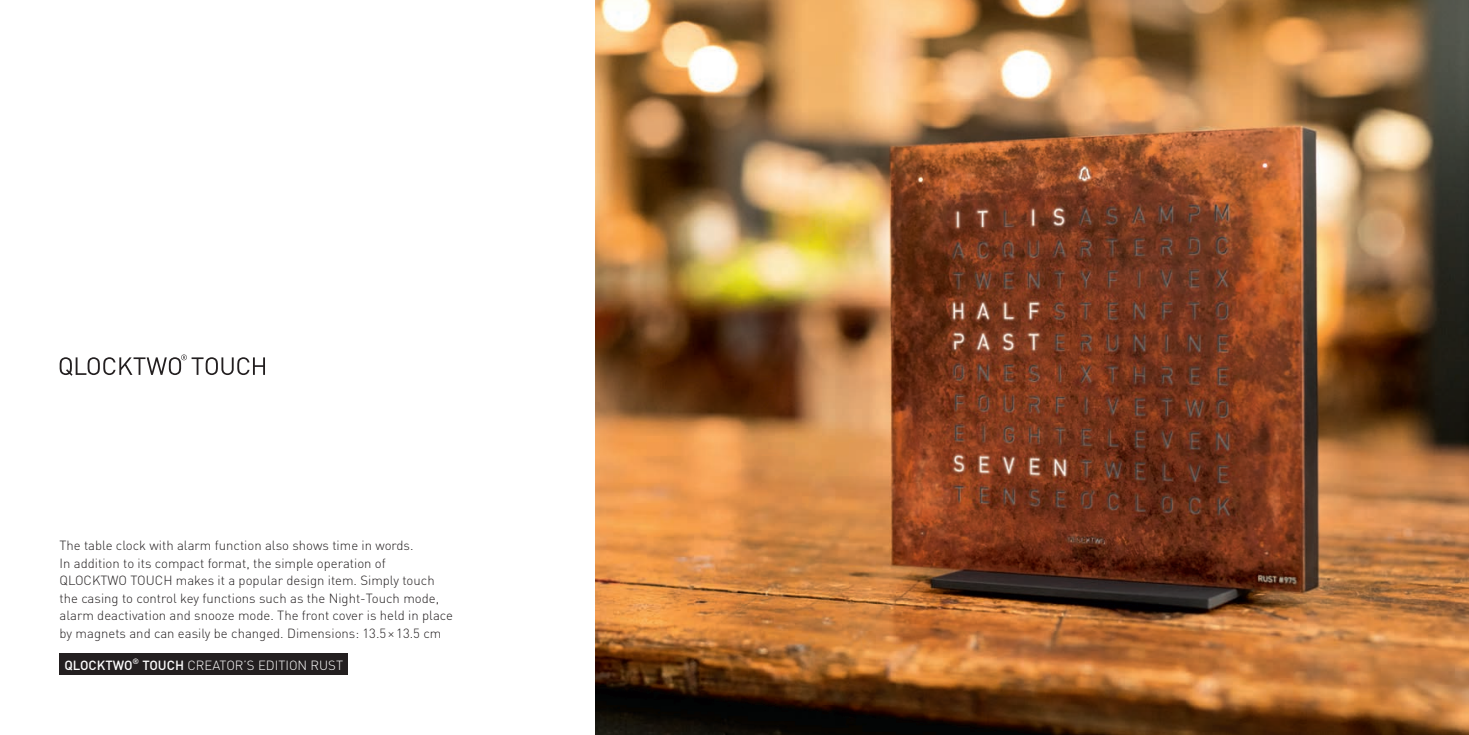
<style>
.page{position:relative;width:1469px;height:735px;background:#fff}
.page>*{position:absolute;margin:0;border:0;box-sizing:border-box;transform-origin:0 0}
.t1{font:300 13.12px/17.5px "FFDIN";color:#231f20}
.t2{font:300 13.12px "FFDIN";color:#fff}
.t3{font:500 13.12px "FFDIN";color:#fff}
.t4{font:500 7.7px "FFDIN";color:#fff}
.s1{font-weight:500}
</style>
<div class="page">
<img style="left:595px;top:0;width:873px;height:734px">
<svg style="left:60px;top:354px;width:205px;height:21px"></svg>
<div style="left:60px;top:653px;width:288px;height:22px;background:#231f20"></div>
<p class="t1" style="left:60px;top:536px;width:395px">The table clock with alarm function also shows time in words.<br>In addition to its compact format, the simple operation of QLOCKTWO TOUCH makes it a popular design item. Simply touch the casing to control key functions such as the Night-Touch mode, alarm deactivation and snooze mode. The front cover is held in place by magnets and can easily be changed. Dimensions: 13.5 × 13.5 cm</p>
<p class="t3" style="left:64px;top:656px;width:70px">QLOCKTWO</p>
<p class="t4" style="left:133px;top:655px;width:8px">®</p>
<p class="t2" style="left:142px;top:656px;width:202px"><span class="s1">TOUCH</span> CREATOR’S EDITION RUST</p>
</div>
